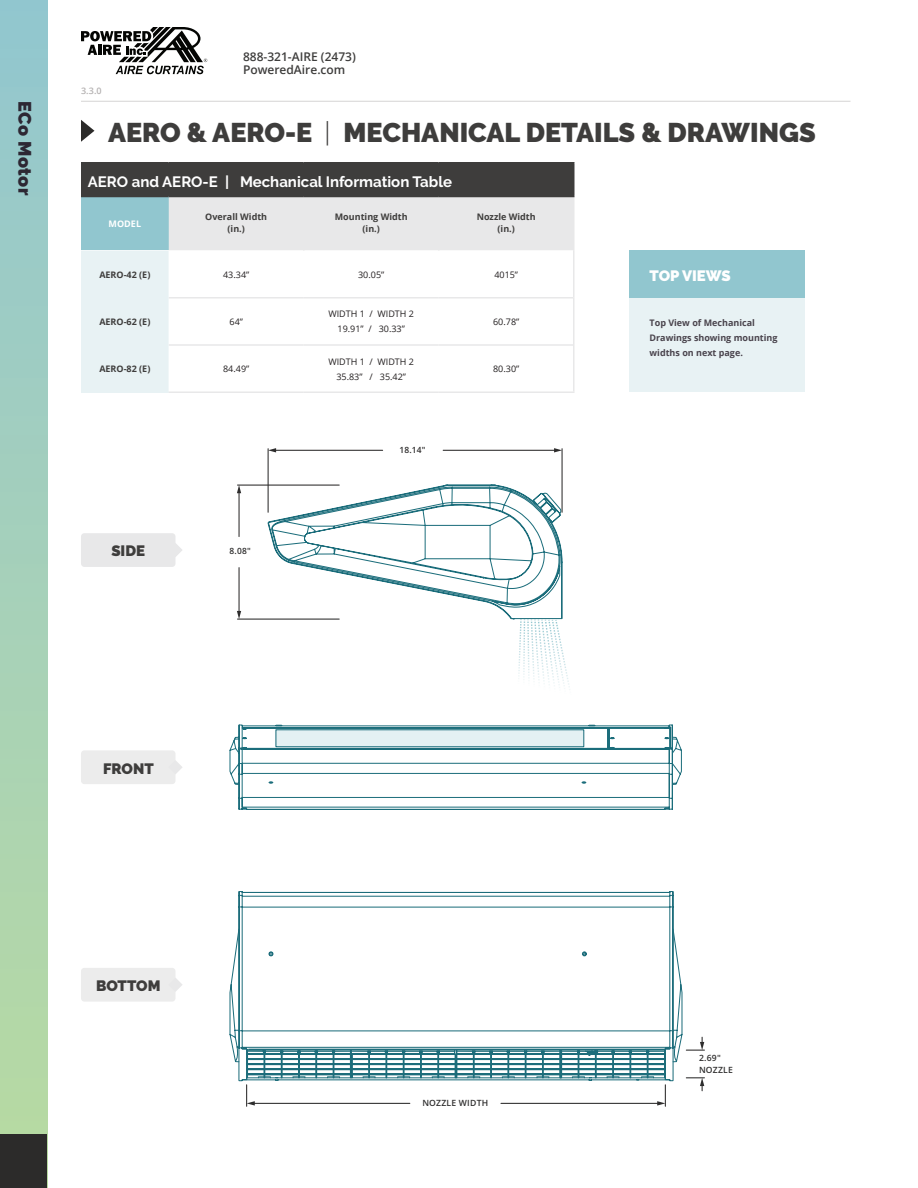
<style>
.page{position:relative;width:918px;height:1188px;background:#fff}
.page>*{position:absolute;margin:0;border:0;box-sizing:border-box;transform-origin:0 0}
.t1{font:900 27px "Raleway";color:#3e3d3c}
.t2{font:900 18px "Raleway";letter-spacing:.02em;color:#2d2733}
.Table_Title_-_P{font:700 15px "Raleway";color:#fff}
.t3{font:900 15px "Raleway";color:#3e3d3c}
.t4{font:900 15px "Raleway";color:#fff}
.t5{font:600 12px "Open Sans";color:#3e3d3c}
.Table_Body_Info_-_P{font:9px/15px "Open Sans";color:#231f20;text-align:center}
.Table_Body_Info_-_P-2{font:700 9px/15px "Open Sans";color:#49434c}
.Table_Features_-_P{font:700 9px/12px "Open Sans";color:#3e3d3c;text-align:center}
.Table_Model___-_P{font:700 9px "Open Sans";color:#3e3d3c}
.t6{font:600 9px "Open Sans";color:#b5b2b2}
.Table_Model_Header_-_P{font:700 9px "Open Sans";color:#fff}
.t7{font:600 8.55px/11.6px "Open Sans";letter-spacing:.025em;color:#2e2d2d}
.s1{font-weight:300}
</style>
<div class="page">
<div style="left:81px;top:750px;width:94px;height:34px;background:#ececec;border-radius:3px"></div>
<svg style="left:175px;top:760px;width:7px;height:14px"></svg>
<svg style="left:81px;top:120px;width:14px;height:22px"></svg>
<div style="left:81px;top:968px;width:94px;height:34px;background:#ececec;border-radius:3px"></div>
<svg style="left:175px;top:978px;width:7px;height:14px"></svg>
<div style="left:81px;top:533px;width:94px;height:34px;background:#e8e8e9;border-radius:3px"></div>
<svg style="left:175px;top:543px;width:7px;height:14px"></svg>
<svg style="left:267px;top:484px;width:303px;height:203px"></svg>
<hr style="left:237px;top:619px;width:102px;height:1px;background:#2e2d2d">
<hr style="left:239px;top:568px;width:1px;height:44px;background:#2e2d2d">
<svg style="left:237px;top:611px;width:4px;height:8px"></svg>
<hr style="left:239px;top:492px;width:1px;height:45px;background:#2e2d2d">
<svg style="left:237px;top:486px;width:4px;height:7px"></svg>
<hr style="left:237px;top:485px;width:102px;height:1px;background:#2e2d2d">
<hr style="left:562px;top:449px;width:1px;height:63px;background:#2e2d2d">
<hr style="left:443px;top:450px;width:113px;height:1px;background:#2e2d2d">
<svg style="left:554px;top:448px;width:8px;height:4px"></svg>
<hr style="left:275px;top:450px;width:108px;height:1px;background:#2e2d2d">
<svg style="left:268px;top:448px;width:8px;height:4px"></svg>
<hr style="left:268px;top:449px;width:1px;height:63px;background:#2e2d2d">
<svg style="left:230px;top:725px;width:452px;height:85px"></svg>
<div style="left:81px;top:163px;width:493px;height:33px;background:#3e3d3c"></div>
<svg style="left:81px;top:197px;width:492px;height:195px;background:#dce6e8"></svg>
<svg style="left:169px;top:250px;width:404px;height:142px"></svg>
<hr style="left:303px;top:197px;width:1px;height:53px;background:#e8e8e9">
<hr style="left:438px;top:197px;width:2px;height:53px;background:#e8e8e9">
<hr style="left:573px;top:197px;width:1px;height:53px;background:#e8e8e9">
<hr style="left:81px;top:162px;width:88px;height:2px;background:#3e3d3c">
<hr style="left:169px;top:162px;width:135px;height:2px;background:#3e3d3c">
<hr style="left:304px;top:162px;width:135px;height:2px;background:#3e3d3c">
<hr style="left:439px;top:162px;width:135px;height:2px;background:#3e3d3c">
<hr style="left:169px;top:196px;width:135px;height:1px;background:#3e3d3c">
<hr style="left:304px;top:196px;width:135px;height:1px;background:#3e3d3c">
<hr style="left:439px;top:196px;width:135px;height:1px;background:#3e3d3c">
<hr style="left:81px;top:196px;width:88px;height:1px;background:#3e3d3c">
<hr style="left:81px;top:392px;width:88px;height:1px;background:#e8f2f4">
<hr style="left:169px;top:297px;width:135px;height:1px;background:#e8e8e9">
<hr style="left:304px;top:297px;width:135px;height:1px;background:#e8e8e9">
<hr style="left:439px;top:297px;width:134px;height:1px;background:#e8e8e9">
<hr style="left:169px;top:344px;width:135px;height:2px;background:#e8e8e9">
<hr style="left:304px;top:344px;width:135px;height:2px;background:#e8e8e9">
<hr style="left:439px;top:344px;width:134px;height:2px;background:#e8e8e9">
<hr style="left:169px;top:392px;width:135px;height:1px;background:#e8e8e9">
<hr style="left:304px;top:392px;width:135px;height:1px;background:#e8e8e9">
<hr style="left:439px;top:392px;width:135px;height:1px;background:#e8e8e9">
<hr style="left:573px;top:250px;width:1px;height:48px;background:#e8e8e9">
<hr style="left:573px;top:298px;width:1px;height:47px;background:#e8e8e9">
<hr style="left:573px;top:345px;width:1px;height:47px;background:#e8e8e9">
<svg style="left:230px;top:932px;width:453px;height:131px"></svg>
<svg style="left:238px;top:891px;width:436px;height:191px"></svg>
<svg style="left:269px;top:951px;width:4px;height:5px"></svg>
<svg style="left:686px;top:1077px;width:18px;height:14px"></svg>
<svg style="left:686px;top:1037px;width:18px;height:14px"></svg>
<hr style="left:501px;top:1103px;width:158px;height:1px;background:#2e2d2d">
<svg style="left:657px;top:1085px;width:9px;height:21px"></svg>
<hr style="left:253px;top:1103px;width:157px;height:1px;background:#2e2d2d">
<svg style="left:246px;top:1085px;width:9px;height:21px"></svg>
<div style="left:629px;top:298px;width:176px;height:94px;background:#e8f2f4"></div>
<div style="left:629px;top:250px;width:176px;height:48px;background:#91c6cf"></div>
<div style="left:0;top:0;width:47px;height:1188px;background:linear-gradient(to bottom,#92c6d0,#b9dba1)"></div>
<svg style="left:81px;top:27px;width:126px;height:47px"></svg>
<hr style="left:81px;top:101px;width:769px;height:1px;background:#d5d4d3">
<div style="left:0;top:1134px;width:47px;height:54px;background:#2c2b2a"></div>
<h2 class="t2" style="left:35px;top:101px;width:95px;rotate:90deg">ECo Motor</h2>
<h3 class="t5" style="left:243px;top:48px;width:114px">888-321-AIRE (2473)</h3>
<p class="t6" style="left:81px;top:85px;width:22px">3.3.0</p>
<h3 class="t5" style="left:243px;top:62px;width:104px">PoweredAire.com</h3>
<p class="t1" style="left:108px;top:117px;width:709px">AERO &amp; AERO-E <span class="s1">|</span> MECHANICAL DETAILS &amp; DRAWINGS</p>
<p class="Table_Title_-_P" style="left:88px;top:173px;width:366px">AERO and AERO-E | Mechanical Information Table</p>
<p class="Table_Model_Header_-_P" style="left:109px;top:217px;width:34px">MODEL</p>
<p class="Table_Features_-_P" style="left:205px;top:211px;width:63px">Overall Width (in.)</p>
<p class="Table_Features_-_P" style="left:335px;top:211px;width:74px">Mounting Width (in.)</p>
<p class="Table_Features_-_P" style="left:477px;top:211px;width:61px">Nozzle Width (in.)</p>
<p class="Table_Model___-_P" style="left:99px;top:268px;width:53px">AERO-42 (E)</p>
<p class="Table_Body_Info_-_P" style="left:223px;top:267px;width:28px">43.34”</p>
<p class="Table_Body_Info_-_P" style="left:358px;top:267px;width:28px">30.05”</p>
<p class="Table_Body_Info_-_P" style="left:494px;top:267px;width:25px">4015”</p>
<p class="Table_Model___-_P" style="left:99px;top:315px;width:53px">AERO-62 (E)</p>
<p class="Table_Body_Info_-_P" style="left:230px;top:314px;width:15px">64”</p>
<p class="Table_Body_Info_-_P" style="left:328px;top:306px;width:87px">WIDTH 1 / WIDTH 2<br>19.91” / 30.33”</p>
<p class="Table_Body_Info_-_P" style="left:493px;top:314px;width:28px">60.78”</p>
<p class="Table_Model___-_P" style="left:99px;top:362px;width:53px">AERO-82 (E)</p>
<p class="Table_Body_Info_-_P" style="left:223px;top:361px;width:28px">84.49”</p>
<p class="Table_Body_Info_-_P" style="left:328px;top:354px;width:87px">WIDTH 1 / WIDTH 2<br>35.83” / 35.42”</p>
<p class="Table_Body_Info_-_P" style="left:493px;top:361px;width:28px">80.30”</p>
<p class="t3" style="left:111px;top:542px;width:35px">SIDE</p>
<p class="t7" style="left:230px;top:545px;width:23px">8.08″</p>
<p class="t7" style="left:399px;top:444px;width:28px">18.14″</p>
<p class="t4" style="left:650px;top:267px;width:83px">TOP VIEWS</p>
<p class="Table_Body_Info_-_P-2" style="left:650px;top:315px;width:130px">Top View of Mechanical<br>Drawings showing mounting widths on next page.</p>
<p class="t3" style="left:103px;top:760px;width:52px">FRONT</p>
<p class="t3" style="left:96px;top:977px;width:66px">BOTTOM</p>
<p class="t7" style="left:422px;top:1097px;width:67px">NOZZLE WIDTH</p>
<p class="t7" style="left:699px;top:1052px;width:35px">2.69″<br>NOZZLE</p>
</div>
